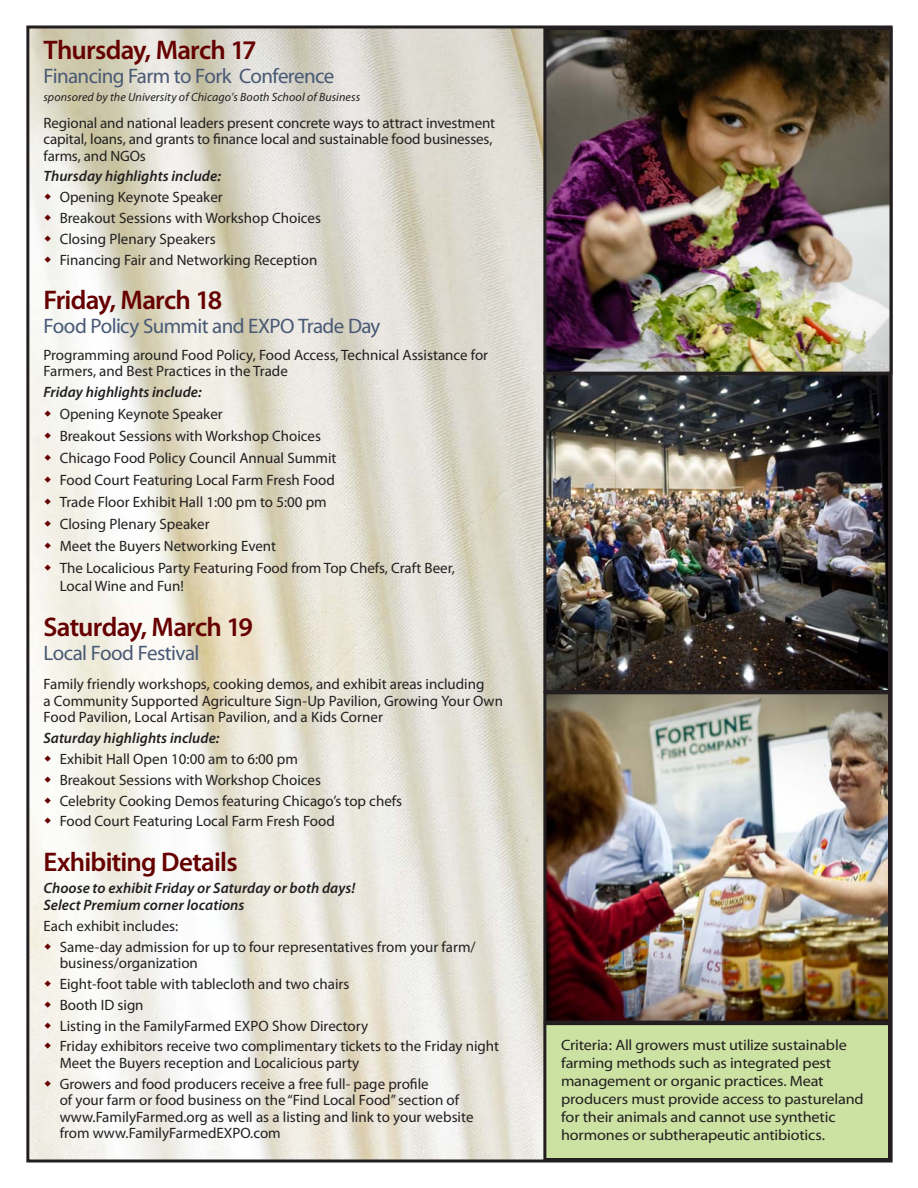
<style>
.page{position:relative;width:918px;height:1188px;background:#fff}
.page>*{position:absolute;margin:0;border:0;box-sizing:border-box;transform-origin:0 0}
.subs{font:600 27px "Myriad Pro";letter-spacing:-.03em;color:#600}
.subs-2{font:21px "Myriad";letter-spacing:-.03em;color:#495975}
.bullets{font:15px/16.5px "Myriad Pro";color:#231f20}
.friday{font:15px/16.5px "Myriad Pro";letter-spacing:-.005em;color:#231f20}
.text{font:15px/18px "Myriad";letter-spacing:-.01em;color:#231f20;scale:1.08 1}
.friday-2{font:italic 600 15px "Myriad Pro";letter-spacing:.005em;color:#231f20}
.text-2{font:italic 600 15px/17.2px "Myriad Pro";letter-spacing:.005em;color:#231f20}
.text-3{font:15px "Myriad Pro";color:#231f20}
.subs-3{font:italic 12px "Myriad Pro";letter-spacing:.01em;color:#231f20}
</style>
<div class="page">
<img style="left:30px;top:29px;width:513px;height:1129px">
<img style="left:547px;top:31px;width:341px;height:989px">
<div style="left:543px;top:372px;width:348px;height:321px;border:3px solid #231f20"></div>
<div style="left:545px;top:1024px;width:345px;height:136px;background:#cbe2a2"></div>
<div style="left:543px;top:1022px;width:348px;height:139px;border:3px solid #231f20"></div>
<div style="left:543px;top:691px;width:348px;height:333px;border:3px solid #231f20"></div>
<div style="left:543px;top:27px;width:349px;height:348px;border:3px solid #231f20"></div>
<svg style="left:45px;top:194px;width:22px;height:9px"></svg>
<svg style="left:45px;top:214px;width:22px;height:10px"></svg>
<svg style="left:45px;top:235px;width:22px;height:10px"></svg>
<svg style="left:45px;top:256px;width:22px;height:10px"></svg>
<svg style="left:45px;top:411px;width:22px;height:9px"></svg>
<svg style="left:45px;top:433px;width:22px;height:9px"></svg>
<svg style="left:45px;top:455px;width:22px;height:9px"></svg>
<svg style="left:45px;top:477px;width:22px;height:9px"></svg>
<svg style="left:45px;top:499px;width:22px;height:9px"></svg>
<svg style="left:45px;top:521px;width:22px;height:9px"></svg>
<svg style="left:45px;top:543px;width:22px;height:9px"></svg>
<svg style="left:45px;top:565px;width:22px;height:9px"></svg>
<svg style="left:45px;top:755px;width:22px;height:10px"></svg>
<svg style="left:45px;top:776px;width:22px;height:10px"></svg>
<svg style="left:45px;top:797px;width:22px;height:10px"></svg>
<svg style="left:45px;top:818px;width:22px;height:9px"></svg>
<svg style="left:45px;top:943px;width:22px;height:10px"></svg>
<svg style="left:45px;top:980px;width:22px;height:10px"></svg>
<svg style="left:45px;top:1001px;width:22px;height:10px"></svg>
<svg style="left:45px;top:1022px;width:22px;height:10px"></svg>
<svg style="left:45px;top:1043px;width:22px;height:9px"></svg>
<svg style="left:45px;top:1080px;width:22px;height:10px"></svg>
<p class="subs" style="left:44px;top:33px;width:215px">Thursday, March 17</p>
<p class="subs-2" style="left:44px;top:65px;width:292px">Financing Farm to Fork Conference</p>
<p class="subs-3" style="left:44px;top:89px;width:318px">sponsored by the University of Chicago’s Booth School of Business</p>
<p class="friday" style="left:44px;top:114px;width:453px">Regional and national leaders present concrete ways to attract investment capital, loans, and grants to finance local and sustainable food businesses, farms, and NGOs</p>
<p class="friday-2" style="left:44px;top:167px;width:179px">Thursday highlights include:</p>
<p class="bullets" style="left:60px;top:189px;width:165px">Opening Keynote Speaker</p>
<p class="bullets" style="left:60px;top:209px;width:263px">Breakout Sessions with Workshop Choices</p>
<p class="bullets" style="left:60px;top:230px;width:157px">Closing Plenary Speakers</p>
<p class="bullets" style="left:60px;top:251px;width:259px">Financing Fair and Networking Reception</p>
<p class="subs" style="left:44px;top:283px;width:180px">Friday, March 18</p>
<p class="subs-2" style="left:44px;top:316px;width:338px">Food Policy Summit and EXPO Trade Day</p>
<p class="bullets" style="left:44px;top:346px;width:446px">Programming around Food Policy, Food Access, Technical Assistance for<br>Farmers, and Best Practices in the Trade</p>
<p class="friday-2" style="left:44px;top:383px;width:160px">Friday highlights include:</p>
<p class="bullets" style="left:60px;top:406px;width:165px">Opening Keynote Speaker</p>
<p class="bullets" style="left:60px;top:428px;width:263px">Breakout Sessions with Workshop Choices</p>
<p class="bullets" style="left:60px;top:450px;width:278px">Chicago Food Policy Council Annual Summit</p>
<p class="bullets" style="left:60px;top:472px;width:277px">Food Court Featuring Local Farm Fresh Food</p>
<p class="bullets" style="left:60px;top:494px;width:269px">Trade Floor Exhibit Hall 1:00 pm to 5:00 pm</p>
<p class="bullets" style="left:60px;top:516px;width:151px">Closing Plenary Speaker</p>
<p class="bullets" style="left:60px;top:538px;width:218px">Meet the Buyers Networking Event</p>
<p class="bullets" style="left:60px;top:559px;width:397px;line-height:17.7px">The Localicious Party Featuring Food from Top Chefs, Craft Beer,<br>Local Wine and Fun!</p>
<p class="subs" style="left:44px;top:609px;width:211px">Saturday, March 19</p>
<p class="subs-2" style="left:44px;top:642px;width:157px">Local Food Festival</p>
<p class="friday" style="left:44px;top:676px;width:461px">Family friendly workshops, cooking demos, and exhibit areas including<br>a Community Supported Agriculture Sign-Up Pavilion, Growing Your Own<br>Food Pavilion, Local Artisan Pavilion, and a Kids Corner</p>
<p class="friday-2" style="left:44px;top:729px;width:177px">Saturday highlights include:</p>
<p class="bullets" style="left:60px;top:750px;width:240px">Exhibit Hall Open 10:00 am to 6:00 pm</p>
<p class="bullets" style="left:60px;top:771px;width:263px">Breakout Sessions with Workshop Choices</p>
<p class="bullets" style="left:60px;top:792px;width:344px">Celebrity Cooking Demos featuring Chicago’s top chefs</p>
<p class="bullets" style="left:60px;top:813px;width:277px">Food Court Featuring Local Farm Fresh Food</p>
<p class="subs" style="left:44px;top:845px;width:196px">Exhibiting Details</p>
<p class="text-2" style="left:44px;top:879px;width:313px">Choose to exhibit Friday or Saturday or both days!<br>Select Premium corner locations</p>
<p class="text-3" style="left:44px;top:916px;width:136px">Each exhibit includes:</p>
<p class="bullets" style="left:60px;top:938px;width:418px">Same-day admission for up to four representatives from your farm/ business/organization</p>
<p class="bullets" style="left:60px;top:975px;width:291px">Eight-foot table with tablecloth and two chairs</p>
<p class="bullets" style="left:60px;top:996px;width:85px">Booth ID sign</p>
<p class="bullets" style="left:60px;top:1017px;width:310px">Listing in the FamilyFarmed EXPO Show Directory</p>
<p class="bullets" style="left:60px;top:1038px;width:441px">Friday exhibitors receive two complimentary tickets to the Friday night<br>Meet the Buyers reception and Localicious party</p>
<p class="bullets" style="left:60px;top:1075px;width:415px">Growers and food producers receive a free full- page profile<br>of your farm or food business on the “Find Local Food”section of www.FamilyFarmed.org as well as a listing and link to your website from www.FamilyFarmedEXPO.com</p>
<p class="text" style="left:561px;top:1037px;width:282px">Criteria: All growers must utilize sustainable farming methods such as integrated pest management or organic practices. Meat producers must provide access to pastureland for their animals and cannot use synthetic hormones or subtherapeutic antibiotics.</p>
</div>
